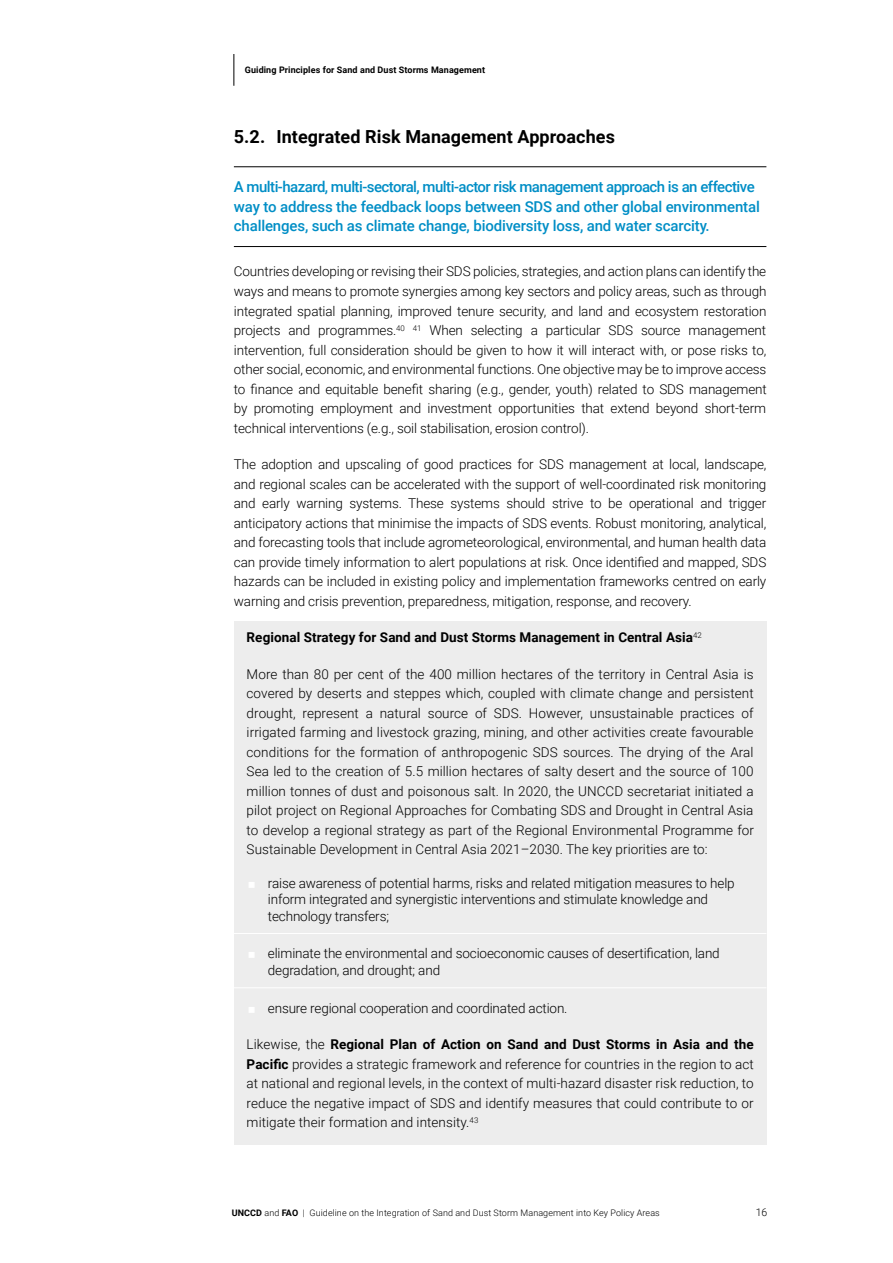
<style>
.page{position:relative;width:893px;height:1263px;background:#fff}
.page>*{position:absolute;margin:0;border:0;box-sizing:border-box;transform-origin:0 0}
.t1{font:700 18px "Roboto";letter-spacing:.005em;color:#000}
.t2{font:500 15px/19.5px "Roboto";letter-spacing:-.01em;color:#008ec6}
.t3{font:300 13.5px/19.5px "Roboto";letter-spacing:-.01em;color:#000;text-align:justify}
.t4{font:700 13.5px "Roboto";letter-spacing:.005em;color:#000}
.t5{font:300 10.5px "Roboto";color:#000}
.t6{font:300 9px "Roboto";letter-spacing:.01em;color:#000}
.t7{font:700 9px "Roboto";letter-spacing:.01em;color:#000}
.s1{font-weight:700}
</style>
<div class="page">
<hr style="left:233px;top:54px;width:1px;height:32px;background:#000">
<div style="left:234px;top:621px;width:532px;height:523px;background:#ededed"></div>
<hr style="left:234px;top:166px;width:532px;height:1px;background:#000">
<hr style="left:234px;top:246px;width:532px;height:1px;background:#000">
<hr style="left:234px;top:933px;width:532px;height:1px;background:#fff">
<hr style="left:234px;top:987px;width:532px;height:1px;background:#fff">
<p class="t7" style="left:245px;top:64px;width:242px">Guiding Principles for Sand and Dust Storms Management</p>
<h1 class="t1" style="left:234px;top:126px;width:383px">5.2. Integrated Risk Management Approaches</h1>
<p class="t2" style="left:234px;top:178px;width:527px">A multi-hazard, multi-sectoral, multi-actor risk management approach is an effective way to address the feedback loops between SDS and other global environmental challenges, such as climate change, biodiversity loss, and water scarcity.</p>
<p class="t3" style="left:234px;top:262px;width:535px">Countries developing or revising their SDS policies, strategies, and action plans can identify the ways and means to promote synergies among key sectors and policy areas, such as through integrated spatial planning, improved tenure security, and land and ecosystem restoration projects and programmes.<sup>40</sup> <sup>41</sup> When selecting a particular SDS source management intervention, full consideration should be given to how it will interact with, or pose risks to, other social, economic, and environmental functions. One objective may be to improve access to finance and equitable benefit sharing (e.g., gender, youth) related to SDS management by promoting employment and investment opportunities that extend beyond short-term technical interventions (e.g., soil stabilisation, erosion control).</p>
<p class="t3" style="left:234px;top:455px;width:534px">The adoption and upscaling of good practices for SDS management at local, landscape, and regional scales can be accelerated with the support of well-coordinated risk monitoring and early warning systems. These systems should strive to be operational and trigger anticipatory actions that minimise the impacts of SDS events. Robust monitoring, analytical, and forecasting tools that include agrometeorological, environmental, and human health data can provide timely information to alert populations at risk. Once identified and mapped, SDS hazards can be included in existing policy and implementation frameworks centred on early warning and crisis prevention, preparedness, mitigation, response, and recovery.</p>
<p class="t4" style="left:247px;top:629px;width:457px">Regional Strategy for Sand and Dust Storms Management in Central Asia<sup>42</sup></p>
<p class="t3" style="left:247px;top:664px;width:509px">More than 80 per cent of the 400 million hectares of the territory in Central Asia is covered by deserts and steppes which, coupled with climate change and persistent drought, represent a natural source of SDS. However, unsustainable practices of irrigated farming and livestock grazing, mining, and other activities create favourable conditions for the formation of anthropogenic SDS sources. The drying of the Aral Sea led to the creation of 5.5 million hectares of salty desert and the source of 100 million tonnes of dust and poisonous salt. In 2020, the UNCCD secretariat initiated a pilot project on Regional Approaches for Combating SDS and Drought in Central Asia to develop a regional strategy as part of the Regional Environmental Programme for Sustainable Development in Central Asia 2021–2030. The key priorities are to:</p>
<p class="t3" style="left:268px;top:875px;width:468px;line-height:16.5px;text-align:left">raise awareness of potential harms, risks and related mitigation measures to help inform integrated and synergistic interventions and stimulate knowledge and technology transfers;</p>
<p class="t3" style="left:268px;top:945px;width:453px;line-height:16.5px">eliminate the environmental and socioeconomic causes of desertification, land degradation, and drought; and</p>
<p class="t3" style="left:268px;top:998px;width:301px">ensure regional cooperation and coordinated action.</p>
<p class="t3" style="left:247px;top:1035px;width:509px">Likewise, the <span class="s1">Regional Plan of Action on Sand and Dust Storms in Asia and the Pacific</span> provides a strategic framework and reference for countries in the region to act at national and regional levels, in the context of multi-hazard disaster risk reduction, to reduce the negative impact of SDS and identify measures that could contribute to or mitigate their formation and intensity.<sup>43</sup></p>
<p class="t6" style="left:232px;top:1207px;width:430px"><span class="s1">UNCCD</span> and <span class="s1">FAO</span> | Guideline on the Integration of Sand and Dust Storm Management into Key Policy Areas</p>
<p class="t5" style="left:756px;top:1206px;width:13px">16</p>
</div>
